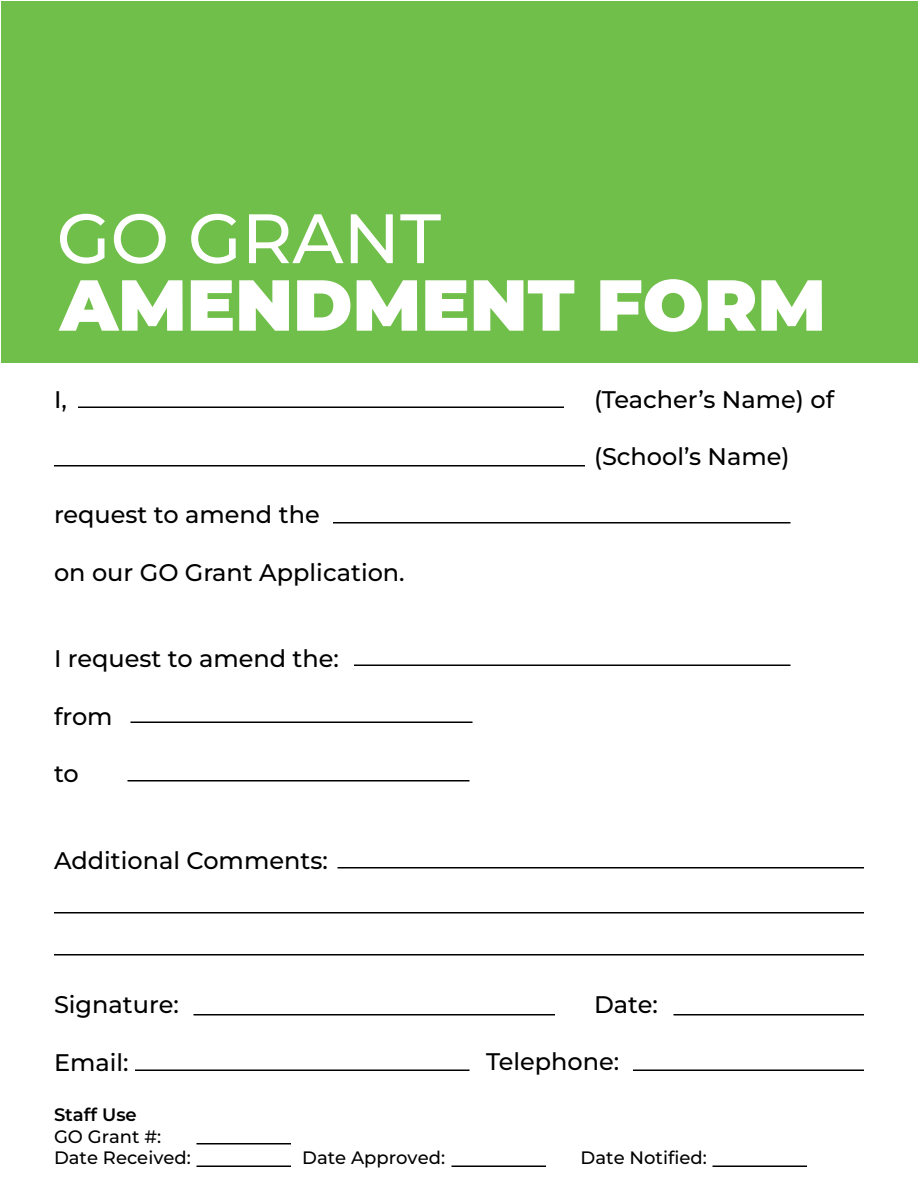
<style>
.page{position:relative;width:918px;height:1188px;background:#fff}
.page>*{position:absolute;margin:0;border:0;box-sizing:border-box;transform-origin:0 0}
.t1{font:900 72px "Montserrat";color:#fff}
.t2{font:100 24px "Montserrat";color:#000}
.t3{font:500 18px/21.6px "Montserrat";color:#000}
.s1{font-weight:600}
</style>
<div class="page">
<div style="left:1px;top:2px;width:917px;height:361px;background:#70bf4a"></div>
<svg style="left:60px;top:214px;width:45px;height:50px"></svg>
<svg style="left:114px;top:214px;width:52px;height:50px"></svg>
<svg style="left:191px;top:214px;width:45px;height:50px"></svg>
<svg style="left:249px;top:214px;width:95px;height:49px"></svg>
<svg style="left:351px;top:214px;width:42px;height:49px"></svg>
<svg style="left:400px;top:214px;width:41px;height:49px"></svg>
<hr style="left:78px;top:406px;width:486px;height:2px;background:#000">
<hr style="left:54px;top:465px;width:531px;height:1px;background:#000">
<hr style="left:338px;top:867px;width:526px;height:1px;background:#000">
<hr style="left:54px;top:912px;width:810px;height:2px;background:#000">
<hr style="left:54px;top:954px;width:810px;height:2px;background:#000">
<hr style="left:194px;top:1014px;width:361px;height:2px;background:#000">
<hr style="left:674px;top:1014px;width:190px;height:2px;background:#000">
<hr style="left:135px;top:1070px;width:335px;height:1px;background:#000">
<hr style="left:633px;top:1070px;width:231px;height:1px;background:#000">
<hr style="left:333px;top:522px;width:457px;height:2px;background:#000">
<hr style="left:354px;top:664px;width:436px;height:2px;background:#000">
<hr style="left:130px;top:722px;width:342px;height:1px;background:#000">
<hr style="left:128px;top:780px;width:342px;height:2px;background:#000">
<hr style="left:196px;top:1166px;width:95px;height:1px;background:#000">
<hr style="left:452px;top:1166px;width:94px;height:1px;background:#000">
<hr style="left:712px;top:1166px;width:95px;height:1px;background:#000">
<hr style="left:196px;top:1143px;width:95px;height:1px;background:#000">
<p class="t1" style="left:60px;top:257px;width:768px">AMENDMENT FORM</p>
<p class="t2" style="left:54px;top:383px;width:14px">I,</p>
<p class="t2" style="left:594px;top:383px;width:242px">(Teacher’s Name) of</p>
<p class="t2" style="left:594px;top:441px;width:197px">(School’s Name)</p>
<p class="t2" style="left:54px;top:498px;width:267px">request to amend the</p>
<p class="t2" style="left:54px;top:556px;width:352px">on our GO Grant Application.</p>
<p class="t2" style="left:54px;top:642px;width:287px">I request to amend the:</p>
<p class="t2" style="left:54px;top:700px;width:60px">from</p>
<p class="t2" style="left:54px;top:758px;width:26px">to</p>
<p class="t2" style="left:54px;top:844px;width:275px">Additional Comments:</p>
<p class="t2" style="left:54px;top:989px;width:127px">Signature:</p>
<p class="t2" style="left:54px;top:1046px;width:76px">Email:</p>
<p class="t3" style="left:54px;top:1104px;width:138px"><span class="s1">Staff Use<br></span>GO Grant #:<br>Date Received:</p>
<p class="t2" style="left:594px;top:988px;width:65px">Date:</p>
<p class="t2" style="left:486px;top:1046px;width:135px">Telephone:</p>
<p class="t3" style="left:302px;top:1147px;width:144px">Date Approved:</p>
<p class="t3" style="left:581px;top:1147px;width:128px">Date Notified:</p>
</div>
